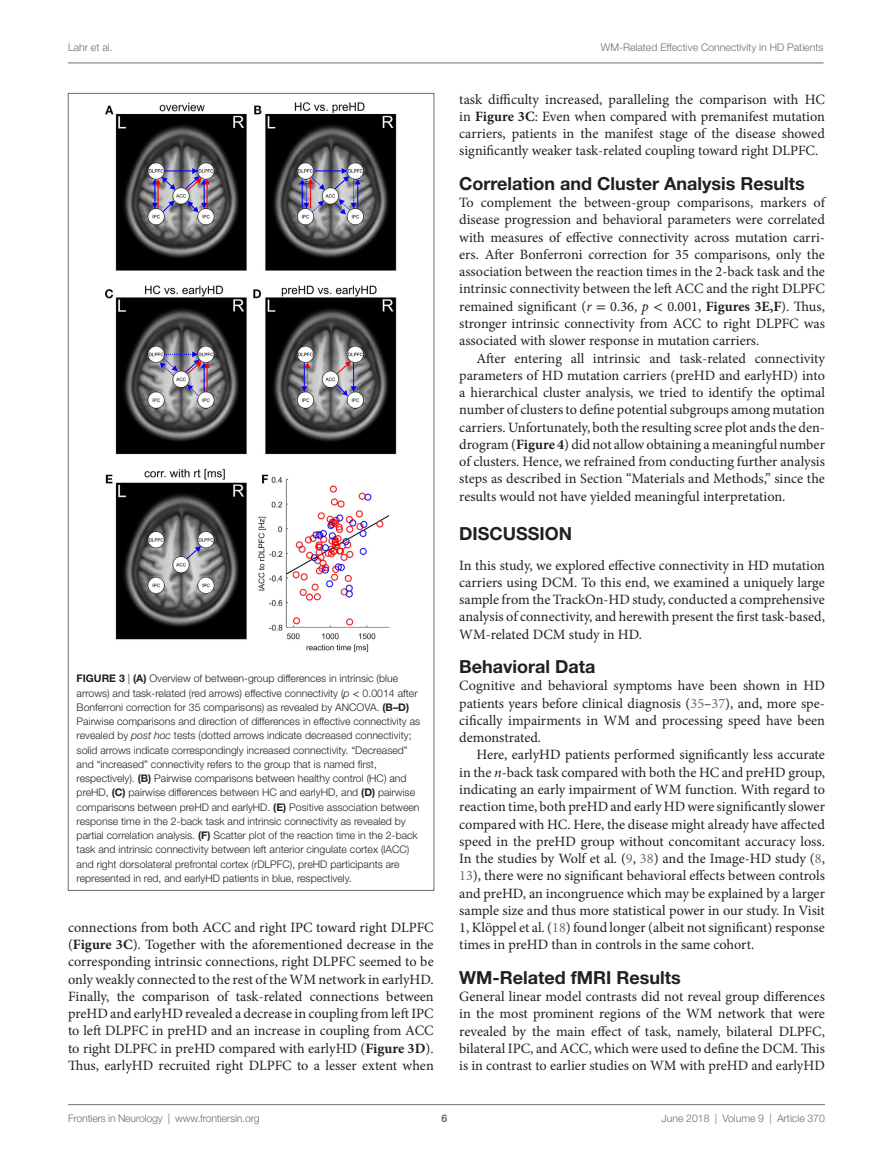
<style>
.page{position:relative;width:893px;height:1170px;background:#fff}
.page>*{position:absolute;margin:0;border:0;box-sizing:border-box;transform-origin:0 0}
.t1{font:700 18px "Helvetica Neue LT Std";color:#231f20}
.t2{font:14.25px/17.2px "Minion Pro";color:#231f20;text-align:justify}
.t3{font:300 10.5px/14.2px "Helvetica Neue LT Std";color:#231f20}
.t4{font:300 10.5px "Helvetica Neue LT Std";color:#6c6d70}
.t5{font:700 10.5px "Helvetica Neue LT Std";color:#6c6d70}
.s1{font-weight:700}
.s2{font-style:italic}
.s3{font-family:"STIX General";font-weight:400}
.s4{font-family:"STIX General"}
.s5{color:#6c6d70}
</style>
<div class="page">
<img style="left:105px;top:102px;width:292px;height:550px">
<hr style="left:68px;top:63px;width:756px;height:1px;background:#6c6d70">
<hr style="left:68px;top:1104px;width:757px;height:1px;background:#6c6d70">
<p class="t4" style="left:68px;top:41px;width:46px">Lahr et al.</p>
<p class="t4" style="left:601px;top:41px;width:224px">WM-Related Effective Connectivity in HD Patients</p>
<p class="t3" style="left:77px;top:671px;width:345px"><span class="s1">Figure 3</span> | <span class="s1">(A)</span> Overview of between-group differences in intrinsic (blue arrows) and task-related (red arrows) effective connectivity (<span class="s2">p</span> <span class="s3">&lt;</span> 0.0014 after Bonferroni correction for 35 comparisons) as revealed by ANCOVA. <span class="s1">(B–D)<br></span>Pairwise comparisons and direction of differences in effective connectivity as revealed by <span class="s2">post hoc</span> tests (dotted arrows indicate decreased connectivity; solid arrows indicate correspondingly increased connectivity. “Decreased” and “increased” connectivity refers to the group that is named first, respectively). <span class="s1">(B)</span> Pairwise comparisons between healthy control (HC) and preHD, <span class="s1">(C)</span> pairwise differences between HC and earlyHD, and <span class="s1">(D)</span> pairwise comparisons between preHD and earlyHD. <span class="s1">(E)</span> Positive association between response time in the 2-back task and intrinsic connectivity as revealed by partial correlation analysis. <span class="s1">(F)</span> Scatter plot of the reaction time in the 2-back task and intrinsic connectivity between left anterior cingulate cortex (lACC) and right dorsolateral prefrontal cortex (rDLPFC), preHD participants are represented in red, and earlyHD patients in blue, respectively.</p>
<p class="t2" style="left:68px;top:918px;width:367px">connections from both ACC and right IPC toward right DLPFC (<span class="s1">Figure 3C</span>). Together with the aforementioned decrease in the corresponding intrinsic connections, right DLPFC seemed to be only weakly connected to the rest of the WM network in earlyHD.<br>Finally, the comparison of task-related connections between preHD and earlyHD revealed a decrease in coupling from left IPC to left DLPFC in preHD and an increase in coupling from ACC to right DLPFC in preHD compared with earlyHD (<span class="s1">Figure 3D</span>).<br>Thus, earlyHD recruited right DLPFC to a lesser extent when</p>
<p class="t2" style="left:459px;top:90px;width:367px">task difficulty increased, paralleling the comparison with HC in <span class="s1">Figure 3C</span>: Even when compared with premanifest mutation carriers, patients in the manifest stage of the disease showed significantly weaker task-related coupling toward right DLPFC.</p>
<p class="t1" style="left:459px;top:172px;width:347px">Correlation and Cluster Analysis Results</p>
<p class="t2" style="left:459px;top:194px;width:367px">To complement the between-group comparisons, markers of disease progression and behavioral parameters were correlated with measures of effective connectivity across mutation carri&shy;ers. After Bonferroni correction for 35 comparisons, only the association between the reaction times in the 2-back task and the intrinsic connectivity between the left ACC and the right DLPFC remained significant (<span class="s2">r</span> <span class="s4">=</span> 0.36, <span class="s2">p</span> <span class="s4">&lt;</span> 0.001, <span class="s1">Figures 3E,F</span>). Thus, stronger intrinsic connectivity from ACC to right DLPFC was associated with slower response in mutation carriers.</p>
<p class="t2" style="left:459px;top:349px;width:367px;text-indent:17px">After entering all intrinsic and task-related connectivity parameters of HD mutation carriers (preHD and earlyHD) into a hierarchical cluster analysis, we tried to identify the optimal number of clusters to define potential subgroups among mutation carriers. Unfortunately, both the resulting scree plot ands the den&shy;drogram (<span class="s1">Figure 4</span>) did not allow obtaining a meaningful number of clusters. Hence, we refrained from conducting further analysis steps as described in Section “Materials and Methods,” since the results would not have yielded meaningful interpretation.</p>
<p class="t1" style="left:459px;top:522px;width:112px">DISCUSSION</p>
<p class="t2" style="left:459px;top:556px;width:367px">In this study, we explored effective connectivity in HD mutation carriers using DCM. To this end, we examined a uniquely large sample from the TrackOn-HD study, conducted a comprehensive analysis of connectivity, and herewith present the first task-based, WM-related DCM study in HD.</p>
<p class="t1" style="left:459px;top:655px;width:138px">Behavioral Data</p>
<p class="t2" style="left:459px;top:677px;width:367px">Cognitive and behavioral symptoms have been shown in HD patients years before clinical diagnosis (<span class="s5">35</span>–<span class="s5">37</span>), and, more spe&shy;cifically impairments in WM and processing speed have been demonstrated.</p>
<p class="t2" style="left:459px;top:746px;width:367px;text-indent:17px">Here, earlyHD patients performed significantly less accurate in the <span class="s2">n</span>-back task compared with both the HC and preHD group, indicating an early impairment of WM function. With regard to reaction time, both preHD and early HD were significantly slower compared with HC. Here, the disease might already have affected speed in the preHD group without concomitant accuracy loss.<br>In the studies by Wolf et al. (<span class="s5">9</span>, <span class="s5">38</span>) and the Image-HD study (<span class="s5">8</span>, <span class="s5">13</span>), there were no significant behavioral effects between controls and preHD, an incongruence which may be explained by a larger sample size and thus more statistical power in our study. In Visit 1, Klöppel et al. (<span class="s5">18</span>) found longer (albeit not significant) response times in preHD than in controls in the same cohort.</p>
<p class="t1" style="left:459px;top:966px;width:223px">WM-Related fMRI Results</p>
<p class="t2" style="left:459px;top:987px;width:367px">General linear model contrasts did not reveal group differences in the most prominent regions of the WM network that were revealed by the main effect of task, namely, bilateral DLPFC, bilateral IPC, and ACC, which were used to define the DCM. This is in contrast to earlier studies on WM with preHD and earlyHD</p>
<p class="t4" style="left:68px;top:1111px;width:193px">Frontiers in Neurology | www.frontiersin.org</p>
<p class="t4" style="left:662px;top:1111px;width:165px">June 2018 | Volume 9 | Article 370</p>
<p class="t5" style="left:441px;top:1111px;width:7px">6</p>
</div>
